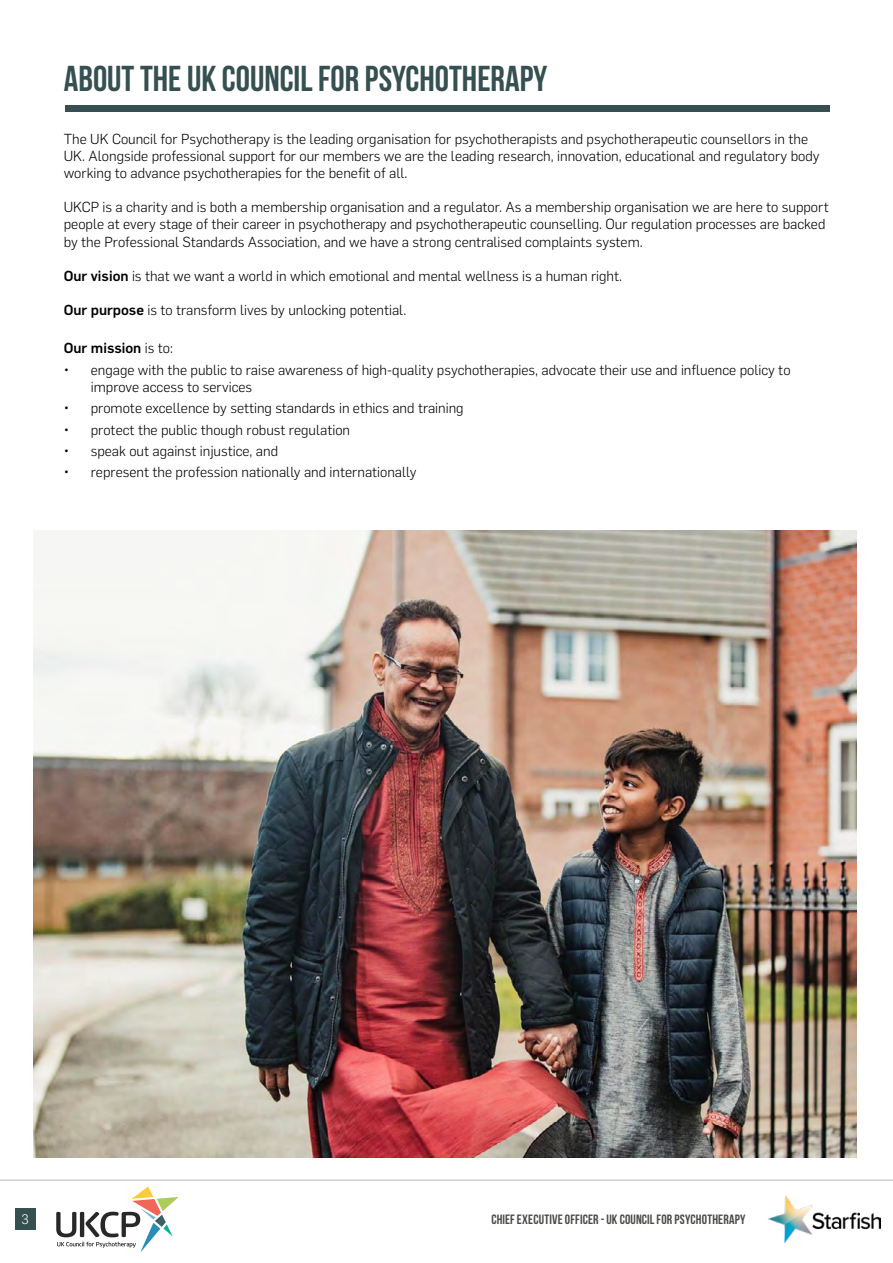
<style>
.page{position:relative;width:893px;height:1263px;background:#fff}
.page>*{position:absolute;margin:0;border:0;box-sizing:border-box;transform-origin:0 0}
.t1{font:700 36px "Bebas Neue";color:#365051}
.t2{font:300 14.25px/17.1px "Flama";color:#000}
.t3{font:500 14.25px "Flama";color:#000}
.t4{font:700 13.5px "Bebas Neue";letter-spacing:.01em;color:#4a4a49}
.t5{font:300 13.5px "Flama";color:#fff}
.s1{font-weight:500}
.s2{font-weight:300}
</style>
<div class="page">
<svg style="left:56px;top:1186px;width:123px;height:67px"></svg>
<img style="left:768px;top:1196px;width:112px;height:46px">
<div style="left:15px;top:1208px;width:20px;height:21px;background:#365051"></div>
<hr style="left:0;top:1179px;width:893px;height:2px;background:#000">
<div style="left:65px;top:105px;width:764px;height:7px;background:#365051"></div>
<img style="left:33px;top:530px;width:824px;height:628px">
<p class="t1" style="left:64px;top:59px;width:485px">ABOUT THE UK COUNCIL FOR PSYCHOTHERAPY</p>
<p class="t2" style="left:64px;top:130px;width:757px">The UK Council for Psychotherapy is the leading organisation for psychotherapists and psychotherapeutic counsellors in the<br>UK. Alongside professional support for our members we are the leading research, innovation, educational and regulatory body working to advance psychotherapies for the benefit of all.</p>
<p class="t2" style="left:64px;top:198px;width:766px">UKCP is a charity and is both a membership organisation and a regulator. As a membership organisation we are here to support people at every stage of their career in psychotherapy and psychotherapeutic counselling. Our regulation processes are backed by the Professional Standards Association, and we have a strong centralised complaints system.</p>
<p class="t2" style="left:64px;top:266px;width:560px"><span class="s1">Our vision</span> is that we want a world in which emotional and mental wellness is a human right.</p>
<p class="t2" style="left:64px;top:301px;width:344px"><span class="s1">Our purpose</span> is to transform lives by unlocking potential.</p>
<p class="t3" style="left:64px;top:338px;width:111px">Our mission <span class="s2">is to:</span></p>
<p class="t2" style="left:91px;top:360px;width:701px;text-indent:-27px">• engage with the public to raise awareness of high-quality psychotherapies, advocate their use and influence policy to improve access to services</p>
<p class="t2" style="left:64px;top:399px;width:401px">• promote excellence by setting standards in ethics and training</p>
<p class="t2" style="left:64px;top:420px;width:288px">• protect the public though robust regulation</p>
<p class="t2" style="left:64px;top:441px;width:216px">• speak out against injustice, and</p>
<p class="t2" style="left:64px;top:463px;width:354px">• represent the profession nationally and internationally</p>
<p class="t5" style="left:21px;top:1210px;width:9px">3</p>
<p class="t4" style="left:491px;top:1211px;width:256px">CHIEF EXECUTIVE OFFICER - UK COUNCIL FOR PSYCHOTHERAPY</p>
</div>
